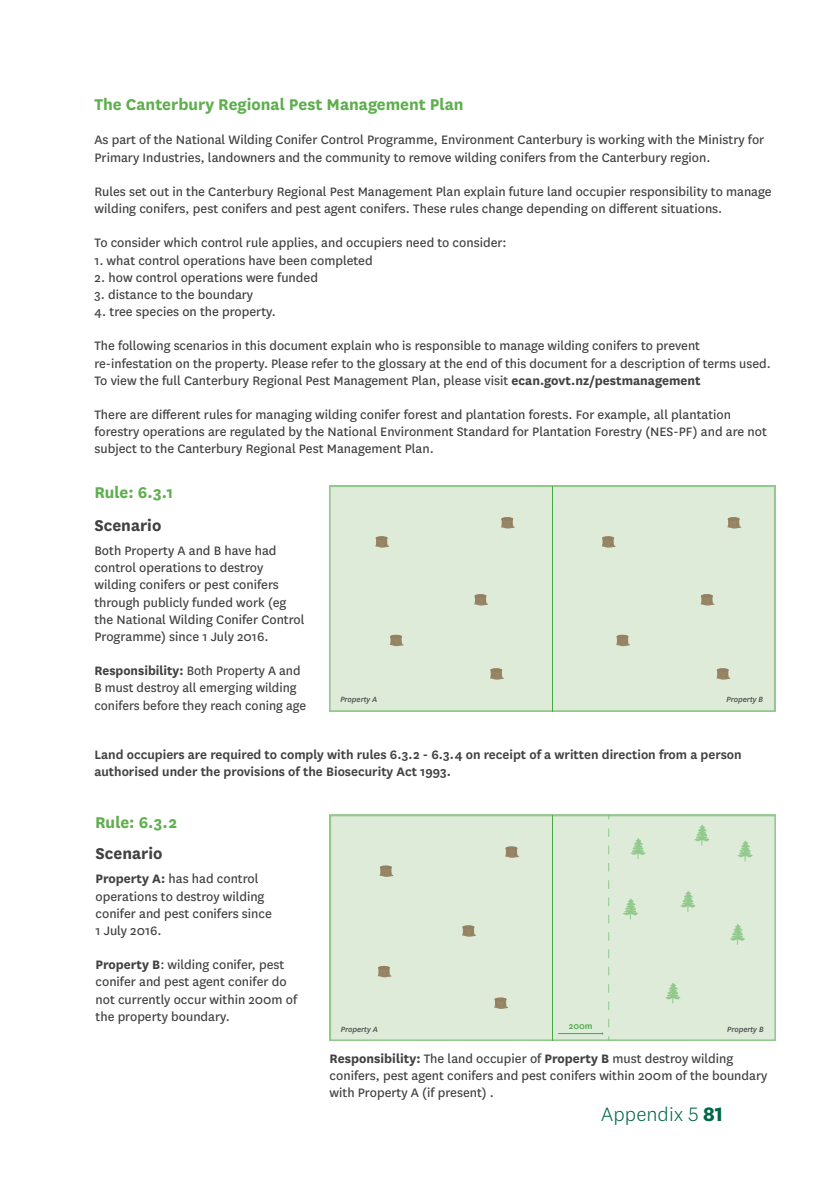
<style>
.page{position:relative;width:840px;height:1191px;background:#fff}
.page>*{position:absolute;margin:0;border:0;box-sizing:border-box;transform-origin:0 0}
.t1{font:300 20px "National 2";color:#006649}
.t2{font:700 18.2px "National";color:#5eae4e}
.t3{font:700 18.2px "National";color:#414042}
.t4{font:14.4px/17.2px "National";color:#414042}
.t5{font:600 14.4px/17.2px "National";color:#414042}
.t6{font:500 9.8px "National";color:#48a842}
.t7{font:italic 8.8px "National";color:#414042}
.s1{font-weight:700}
</style>
<div class="page">
<div style="left:332px;top:818px;width:440px;height:219px;background:#ddebd8"></div>
<hr style="left:552px;top:815px;width:1px;height:225px;background:#48a842">
<svg style="left:630px;top:838px;width:15px;height:21px"></svg>
<svg style="left:622px;top:898px;width:15px;height:21px"></svg>
<svg style="left:665px;top:982px;width:15px;height:21px"></svg>
<svg style="left:729px;top:924px;width:15px;height:21px"></svg>
<svg style="left:680px;top:891px;width:15px;height:20px"></svg>
<svg style="left:737px;top:840px;width:15px;height:21px"></svg>
<svg style="left:694px;top:824px;width:15px;height:21px"></svg>
<hr style="left:557px;top:1033px;width:45px;height:1px;background:#48a842">
<svg style="left:601px;top:828px;width:8px;height:212px"></svg>
<div style="left:505px;top:846px;width:11px;height:4px;border:1px solid #603913;border-radius:50%"></div>
<svg style="left:504px;top:847px;width:15px;height:11px"></svg>
<svg style="left:461px;top:925px;width:15px;height:11px"></svg>
<svg style="left:377px;top:966px;width:14px;height:11px"></svg>
<svg style="left:493px;top:998px;width:15px;height:11px"></svg>
<svg style="left:379px;top:866px;width:14px;height:11px"></svg>
<div style="left:332px;top:489px;width:439px;height:219px;background:#ddebd8"></div>
<hr style="left:551px;top:486px;width:1px;height:225px;background:#48a842">
<svg style="left:500px;top:517px;width:14px;height:11px"></svg>
<svg style="left:473px;top:594px;width:15px;height:11px"></svg>
<svg style="left:389px;top:635px;width:14px;height:11px"></svg>
<svg style="left:489px;top:668px;width:14px;height:11px"></svg>
<div style="left:376px;top:536px;width:11px;height:4px;border:1px solid #603913;border-radius:50%"></div>
<svg style="left:375px;top:537px;width:14px;height:10px"></svg>
<svg style="left:726px;top:517px;width:14px;height:11px"></svg>
<svg style="left:700px;top:594px;width:14px;height:11px"></svg>
<svg style="left:615px;top:635px;width:14px;height:11px"></svg>
<svg style="left:715px;top:668px;width:15px;height:11px"></svg>
<div style="left:602px;top:536px;width:11px;height:4px;border:1px solid #603913;border-radius:50%"></div>
<svg style="left:601px;top:537px;width:14px;height:10px"></svg>
<p class="t2" style="left:94px;top:92px;width:370px">The Canterbury Regional Pest Management Plan</p>
<p class="t4" style="left:94px;top:131px;width:671px">As part of the National Wilding Conifer Control Programme, Environment Canterbury is working with the Ministry for<br>Primary Industries, landowners and the community to remove wilding conifers from the Canterbury region.</p>
<p class="t4" style="left:94px;top:182px;width:678px">Rules set out in the Canterbury Regional Pest Management Plan explain future land occupier responsibility to manage wilding conifers, pest conifers and pest agent conifers. These rules change depending on different situations.</p>
<p class="t4" style="left:94px;top:234px;width:413px">To consider which control rule applies, and occupiers need to consider:</p>
<p class="t4" style="left:94px;top:251px;width:279px">1. what control operations have been completed</p>
<p class="t4" style="left:94px;top:268px;width:225px">2. how control operations were funded</p>
<p class="t4" style="left:94px;top:285px;width:160px">3. distance to the boundary</p>
<p class="t4" style="left:94px;top:302px;width:183px">4. tree species on the property.</p>
<p class="t4" style="left:94px;top:337px;width:677px">The following scenarios in this document explain who is responsible to manage wilding conifers to prevent re-infestation on the property. Please refer to the glossary at the end of this document for a description of terms used.<br>To view the full Canterbury Regional Pest Management Plan, please visit <span class="s1">ecan.govt.nz/pestmanagement</span></p>
<p class="t4" style="left:94px;top:405px;width:673px">There are different rules for managing wilding conifer forest and plantation forests. For example, all plantation forestry operations are regulated by the National Environment Standard for Plantation Forestry (NES-PF) and are not subject to the Canterbury Regional Pest Management Plan.</p>
<p class="t2" style="left:94px;top:480px;width:80px">Rule: 6.3.1</p>
<p class="t3" style="left:94px;top:512px;width:68px">Scenario</p>
<p class="t4" style="left:94px;top:541px;width:211px">Both Property A and B have had control operations to destroy wilding conifers or pest conifers through publicly funded work (eg the National Wilding Conifer Control<br>Programme) since 1 July 2016.</p>
<p class="t4" style="left:94px;top:661px;width:213px"><span class="s1">Responsibility:</span> Both Property A and<br>B must destroy all emerging wilding conifers before they reach coning age</p>
<p class="t5" style="left:94px;top:745px;width:648px">Land occupiers are required to comply with rules 6.3.2 - 6.3.4 on receipt of a written direction from a person authorised under the provisions of the Biosecurity Act 1993.</p>
<p class="t7" style="left:340px;top:694px;width:39px">Property A</p>
<p class="t7" style="left:726px;top:694px;width:38px">Property B</p>
<p class="t2" style="left:95px;top:809px;width:83px">Rule: 6.3.2</p>
<p class="t3" style="left:95px;top:840px;width:68px">Scenario</p>
<p class="t4" style="left:95px;top:869px;width:178px"><span class="s1">Property A:</span> has had control operations to destroy wilding conifer and pest conifers since<br>1 July 2016.</p>
<p class="t4" style="left:95px;top:955px;width:203px"><span class="s1">Property B</span>: wilding conifer, pest conifer and pest agent conifer do not currently occur within 200m of the property boundary.</p>
<p class="t7" style="left:341px;top:1023px;width:39px">Property A</p>
<p class="t6" style="left:568px;top:1019px;width:25px">200m</p>
<p class="t7" style="left:726px;top:1023px;width:38px">Property B</p>
<p class="t4" style="left:329px;top:1049px;width:439px"><span class="s1">Responsibility:</span> The land occupier of <span class="s1">Property B</span> must destroy wilding conifers, pest agent conifers and pest conifers within 200m of the boundary with Property A (if present) .</p>
<h1 class="t1" style="left:600px;top:1102px;width:123px">Appendix 5 <span class="s1">81</span></h1>
</div>
